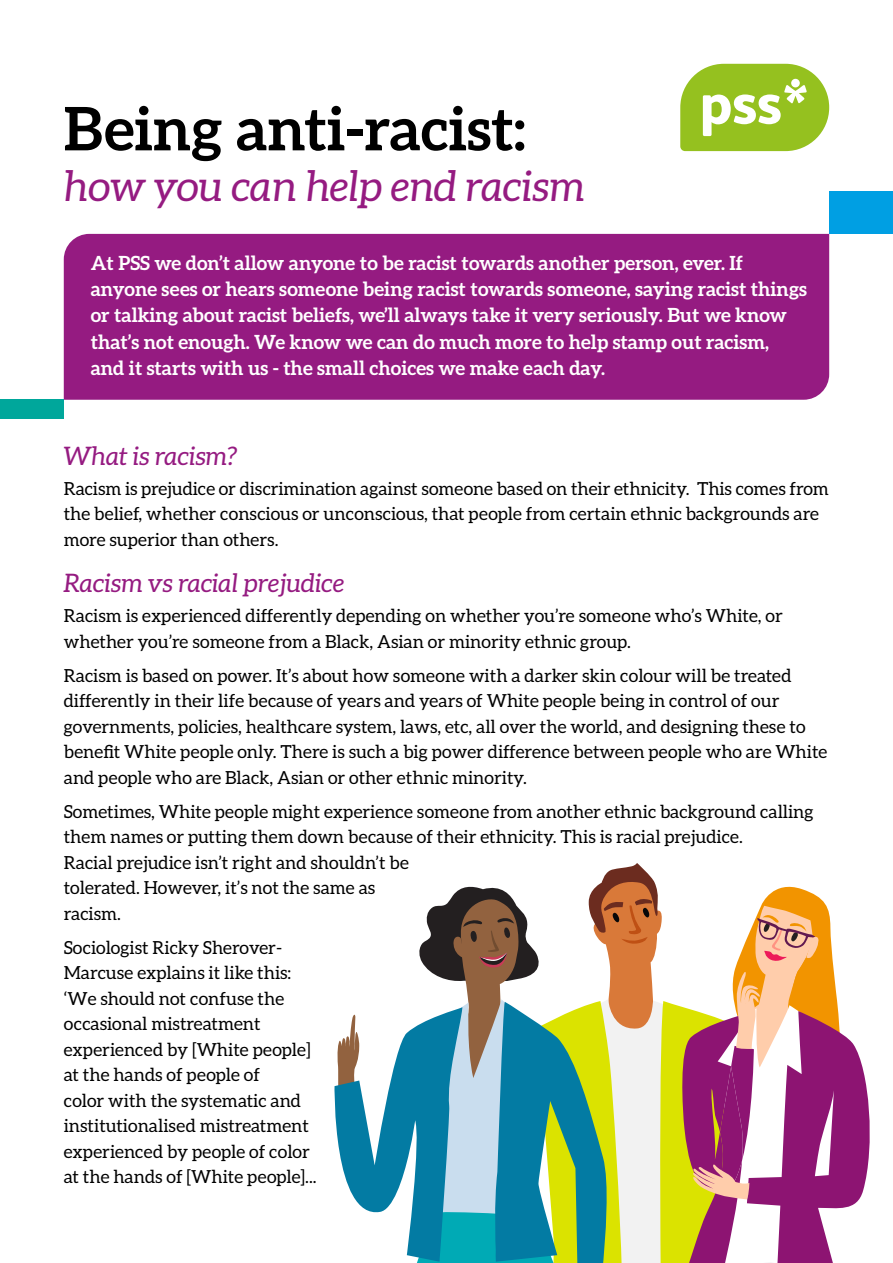
<style>
.page{position:relative;width:893px;height:1263px;background:#fff}
.page>*{position:absolute;margin:0;border:0;box-sizing:border-box;transform-origin:0 0}
.t1{font:700 60px "Aleo";color:#000}
.t2{font:italic 42px "Aleo";color:#951b81}
.t3{font:italic 25.5px "Aleo";color:#951b81}
.t4{font:700 19.5px/26.2px "Aleo";color:#fff}
.t5{font:18px/25.5px "Aleo";color:#000}
</style>
<div class="page">
<svg style="left:680px;top:64px;width:149px;height:87px"></svg>
<div style="left:791px;top:79px;width:9px;height:8px;background:#fff;border-radius:50%"></div>
<div style="left:64px;top:234px;width:765px;height:166px;background:#951b81"></div>
<div style="left:829px;top:191px;width:64px;height:43px;background:#009fe3"></div>
<div style="left:0;top:400px;width:64px;height:19px;background:#00a79b"></div>
<svg style="left:334px;top:863px;width:536px;height:400px"></svg>
<p class="t1" style="left:64px;top:94px;width:463px">Being anti-racist:</p>
<p class="t2" style="left:64px;top:163px;width:523px">how you can help end racism</p>
<p class="t4" style="left:91px;top:249px;width:718px">At PSS we don’t allow anyone to be racist towards another person, ever. If anyone sees or hears someone being racist towards someone, saying racist things or talking about racist beliefs, we’ll always take it very seriously. But we know that’s not enough. We know we can do much more to help stamp out racism,</p>
<p class="t4" style="left:91px;top:354px;width:516px">and it starts with us - the small choices we make each day.</p>
<p class="t3" style="left:64px;top:441px;width:175px">What is racism?</p>
<p class="t5" style="left:64px;top:475px;width:766px">Racism is prejudice or discrimination against someone based on their ethnicity. This comes from the belief, whether conscious or unconscious, that people from certain ethnic backgrounds are more superior than others.</p>
<p class="t3" style="left:64px;top:569px;width:282px">Racism vs racial prejudice</p>
<p class="t5" style="left:64px;top:603px;width:721px">Racism is experienced differently depending on whether you’re someone who’s White, or whether you’re someone from a Black, Asian or minority ethnic group.</p>
<p class="t5" style="left:64px;top:662px;width:765px">Racism is based on power. It’s about how someone with a darker skin colour will be treated differently in their life because of years and years of White people being in control of our governments, policies, healthcare system, laws, etc, all over the world, and designing these to benefit White people only. There is such a big power difference between people who are White and people who are Black, Asian or other ethnic minority.</p>
<p class="t5" style="left:64px;top:798px;width:751px">Sometimes, White people might experience someone from another ethnic background calling them names or putting them down because of their ethnicity. This is racial prejudice.</p>
<p class="t5" style="left:64px;top:849px;width:347px">Racial prejudice isn’t right and shouldn’t be tolerated. However, it’s not the same as racism.</p>
<p class="t5" style="left:64px;top:934px;width:254px">Sociologist Ricky Sherover-<br>Marcuse explains it like this: ‘We should not confuse the occasional mistreatment experienced by [White people] at the hands of people of<br>color with the systematic and institutionalised mistreatment experienced by people of color at the hands of [White people]...</p>
</div>
